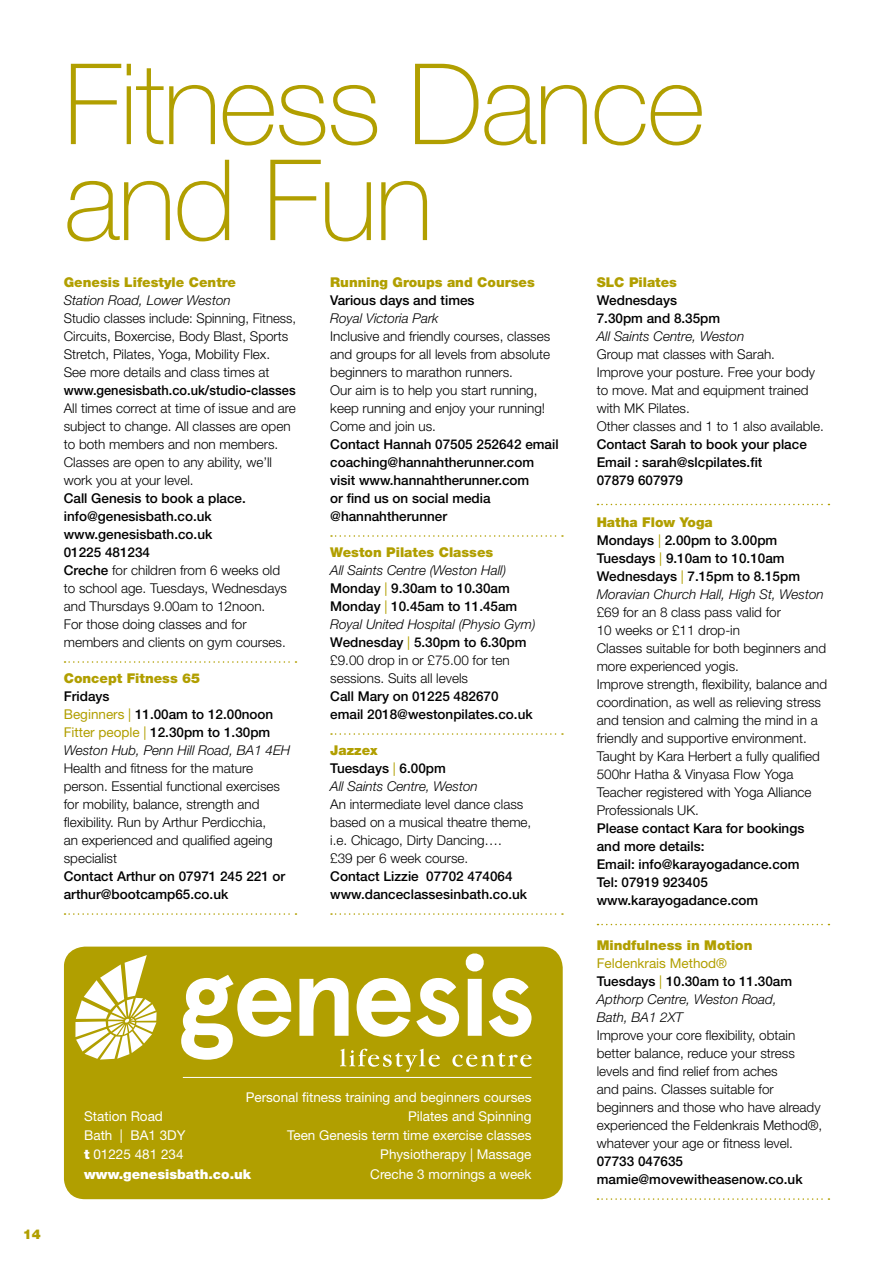
<style>
.page{position:relative;width:893px;height:1263px;background:#fff}
.page>*{position:absolute;margin:0;border:0;box-sizing:border-box;transform-origin:0 0}
.t1{font:100 112.5px/96px "Helvetica Neue LT Std";letter-spacing:-.02em;color:#b19f00}
.t2{font:300 13.5px/18px "Helvetica Neue LT Std";color:#000}
.t3{font:500 13.5px/18px "Helvetica Neue LT Std";color:#000}
.t4{font:13.5px/19.2px "Helvetica Neue LT Std";color:#fff;text-align:right}
.t5{font:italic 300 13.5px/18px "Helvetica Neue LT Std";color:#000}
.t6{font:900 13.5px "Helvetica Neue LT Std";color:#b19f00}
.t7{font:500 13.5px "Helvetica Neue LT Std";color:#000;scale:.95 1}
.s1{font-weight:500}
.s2{font-weight:400;color:#b19f00}
.s3{font-weight:300;font-style:italic}
.s4{font-weight:300}
.s5{font-weight:900;font-style:normal;color:#b19f00}
.s6{font-weight:500;font-style:normal}
.s7{font-weight:400;font-style:normal;color:#b19f00}
.s8{font-weight:900;color:#b19f00}
.s9{font-weight:900}
</style>
<div class="page">
<svg style="left:65px;top:661px;width:231px;height:2px"></svg>
<svg style="left:65px;top:913px;width:231px;height:2px"></svg>
<svg style="left:331px;top:535px;width:232px;height:2px"></svg>
<svg style="left:331px;top:733px;width:232px;height:2px"></svg>
<svg style="left:331px;top:913px;width:232px;height:2px"></svg>
<svg style="left:597px;top:504px;width:232px;height:1px"></svg>
<svg style="left:597px;top:924px;width:232px;height:1px"></svg>
<svg style="left:597px;top:1198px;width:232px;height:2px"></svg>
<div style="left:64px;top:946px;width:499px;height:253px;background:#b19f00;border-radius:21px"></div>
<svg style="left:340px;top:1049px;width:191px;height:23px"></svg>
<hr style="left:183px;top:1077px;width:348px;height:1px;background:#fff">
<svg style="left:181px;top:975px;width:110px;height:85px"></svg>
<svg style="left:299px;top:978px;width:50px;height:58px"></svg>
<svg style="left:357px;top:978px;width:53px;height:59px"></svg>
<svg style="left:416px;top:978px;width:43px;height:59px"></svg>
<svg style="left:465px;top:953px;width:66px;height:84px"></svg>
<svg style="left:75px;top:955px;width:82px;height:104px"></svg>
<p class="t6" style="left:23px;top:1226px;width:20px">14</p>
<h1 class="t1" style="left:64px;top:56px;width:643px">Fitness Dance and Fun</h1>
<p class="t6" style="left:64px;top:275px;width:174px">Genesis Lifestyle Centre</p>
<p class="t5" style="left:64px;top:291px;width:169px">Station Road, Lower Weston</p>
<p class="t2" style="left:64px;top:309px;width:234px">Studio classes include: Spinning, Fitness, Circuits, Boxercise, Body Blast, Sports Stretch, Pilates, Yoga, Mobility Flex.<br>See more details and class times at</p>
<p class="t7" style="left:64px;top:383px;width:246px">www.genesisbath.co.uk/studio-classes</p>
<p class="t2" style="left:64px;top:399px;width:234px">All times correct at time of issue and are subject to change. All classes are open to both members and non members.<br>Classes are open to any ability, we’ll work you at your level.</p>
<p class="t2" style="left:64px;top:489px;width:225px"><span class="s1">Call Genesis to book a place. info@genesisbath.co.uk www.genesisbath.co.uk<br>01225 481234<br>Creche</span> for children from 6 weeks old to school age. Tuesdays, Wednesdays and Thursdays 9.00am to 12noon.<br>For those doing classes and for members and clients on gym courses.</p>
<p class="t6" style="left:64px;top:671px;width:138px">Concept Fitness 65</p>
<p class="t3" style="left:64px;top:687px;width:228px">Fridays<br><span class="s2">Beginners |</span> 11.00am to 12.00noon<br><span class="s2">Fitter people |</span> 12.30pm to 1.30pm<br><span class="s3">Weston Hub, Penn Hill Road, BA1 4EH</span></p>
<p class="t2" style="left:64px;top:759px;width:218px">Health and fitness for the mature person. Essential functional exercises for mobility, balance, strength and flexibility. Run by Arthur Perdicchia, an experienced and qualified ageing specialist</p>
<p class="t3" style="left:64px;top:867px;width:223px">Contact Arthur on 07971 245 221 or arthur@bootcamp65.co.uk</p>
<p class="t6" style="left:330px;top:275px;width:206px">Running Groups and Courses</p>
<p class="t3" style="left:330px;top:291px;width:146px">Various days and times</p>
<p class="t5" style="left:330px;top:309px;width:110px">Royal Victoria Park</p>
<p class="t2" style="left:330px;top:327px;width:222px">Inclusive and friendly courses, classes and groups for all levels from absolute beginners to marathon runners.<br>Our aim is to help you start running, keep running and enjoy your running!<br>Come and join us.</p>
<p class="t3" style="left:330px;top:435px;width:230px">Contact Hannah 07505 252642 email coaching@hannahtherunner.com visit www.hannahtherunner.com<br>or find us on social media @hannahtherunner</p>
<p class="t6" style="left:330px;top:545px;width:165px">Weston Pilates Classes</p>
<p class="t3" style="left:330px;top:561px;width:207px"><span class="s3">All Saints Centre (Weston Hall)<br></span>Monday <span class="s2">|</span> 9.30am to 10.30am<br>Monday <span class="s2">|</span> 10.45am to 11.45am<br><span class="s3">Royal United Hospital (Physio Gym)<br></span>Wednesday <span class="s2">|</span> 5.30pm to 6.30pm <span class="s4">£9.00 drop in or £75.00 for ten sessions. Suits all levels</span></p>
<p class="t3" style="left:330px;top:687px;width:204px">Call Mary on 01225 482670 email 2018@westonpilates.co.uk</p>
<p class="t5" style="left:330px;top:741px;width:149px"><span class="s5">Jazzex<br></span><span class="s6">Tuesdays</span> <span class="s7">|</span> <span class="s6">6.00pm<br></span>All Saints Centre, Weston</p>
<p class="t2" style="left:330px;top:795px;width:203px">An intermediate level dance class based on a musical theatre theme, i.e. Chicago, Dirty Dancing….<br>£39 per 6 week course.</p>
<p class="t3" style="left:330px;top:867px;width:198px">Contact Lizzie 07702 474064 www.danceclassesinbath.co.uk</p>
<p class="t6" style="left:597px;top:275px;width:82px">SLC Pilates</p>
<p class="t3" style="left:597px;top:291px;width:125px">Wednesdays<br>7.30pm and 8.35pm</p>
<p class="t5" style="left:597px;top:327px;width:149px">All Saints Centre, Weston</p>
<p class="t2" style="left:597px;top:345px;width:229px">Group mat classes with Sarah.<br>Improve your posture. Free your body to move. Mat and equipment trained with MK Pilates.<br>Other classes and 1 to 1 also available.</p>
<p class="t3" style="left:597px;top:435px;width:212px">Contact Sarah to book your place<br>Email : sarah@slcpilates.fit<br>07879 607979</p>
<p class="t3" style="left:597px;top:513px;width:229px"><span class="s8">Hatha Flow Yoga<br></span>Mondays <span class="s2">|</span> 2.00pm to 3.00pm<br>Tuesdays <span class="s2">|</span> 9.10am to 10.10am<br>Wednesdays <span class="s2">|</span> 7.15pm to 8.15pm<br><span class="s3">Moravian Church Hall, High St, Weston</span></p>
<p class="t2" style="left:597px;top:603px;width:232px">£69 for an 8 class pass valid for<br>10 weeks or £11 drop-in<br>Classes suitable for both beginners and more experienced yogis.<br>Improve strength, flexibility, balance and coordination, as well as relieving stress and tension and calming the mind in a friendly and supportive environment.<br>Taught by Kara Herbert a fully qualified 500hr Hatha &amp; Vinyasa Flow Yoga Teacher registered with Yoga Alliance Professionals UK.</p>
<p class="t3" style="left:597px;top:819px;width:209px">Please contact Kara for bookings and more details:<br>Email: info@karayogadance.com<br>Tel: 07919 923405 www.karayogadance.com</p>
<p class="t6" style="left:597px;top:937px;width:157px">Mindfulness in Motion</p>
<p class="t5" style="left:597px;top:954px;width:197px"><span class="s7">Feldenkrais Method®<br></span><span class="s6">Tuesdays</span> <span class="s7">|</span> <span class="s6">10.30am to 11.30am<br></span>Apthorp Centre, Weston Road,<br>Bath, BA1 2XT</p>
<p class="t2" style="left:597px;top:1026px;width:227px">Improve your core flexibility, obtain better balance, reduce your stress levels and find relief from aches<br>and pains. Classes suitable for beginners and those who have already experienced the Feldenkrais Method®, whatever your age or fitness level.</p>
<p class="t3" style="left:597px;top:1152px;width:207px">07733 047635 mamie@movewitheasenow.co.uk</p>
<p class="t4" style="left:246px;top:1087px;width:287px">Personal fitness training and beginners courses<br>Pilates and Spinning<br>Teen Genesis term time exercise classes<br>Physiotherapy | Massage<br>Creche 3 mornings a week</p>
<p class="t4" style="left:84px;top:1106px;width:169px;text-align:left">Station Road<br>Bath | BA1 3DY<br><span class="s9">t</span> 01225 481 234 <span class="s9">www.genesisbath.co.uk</span></p>
</div>
